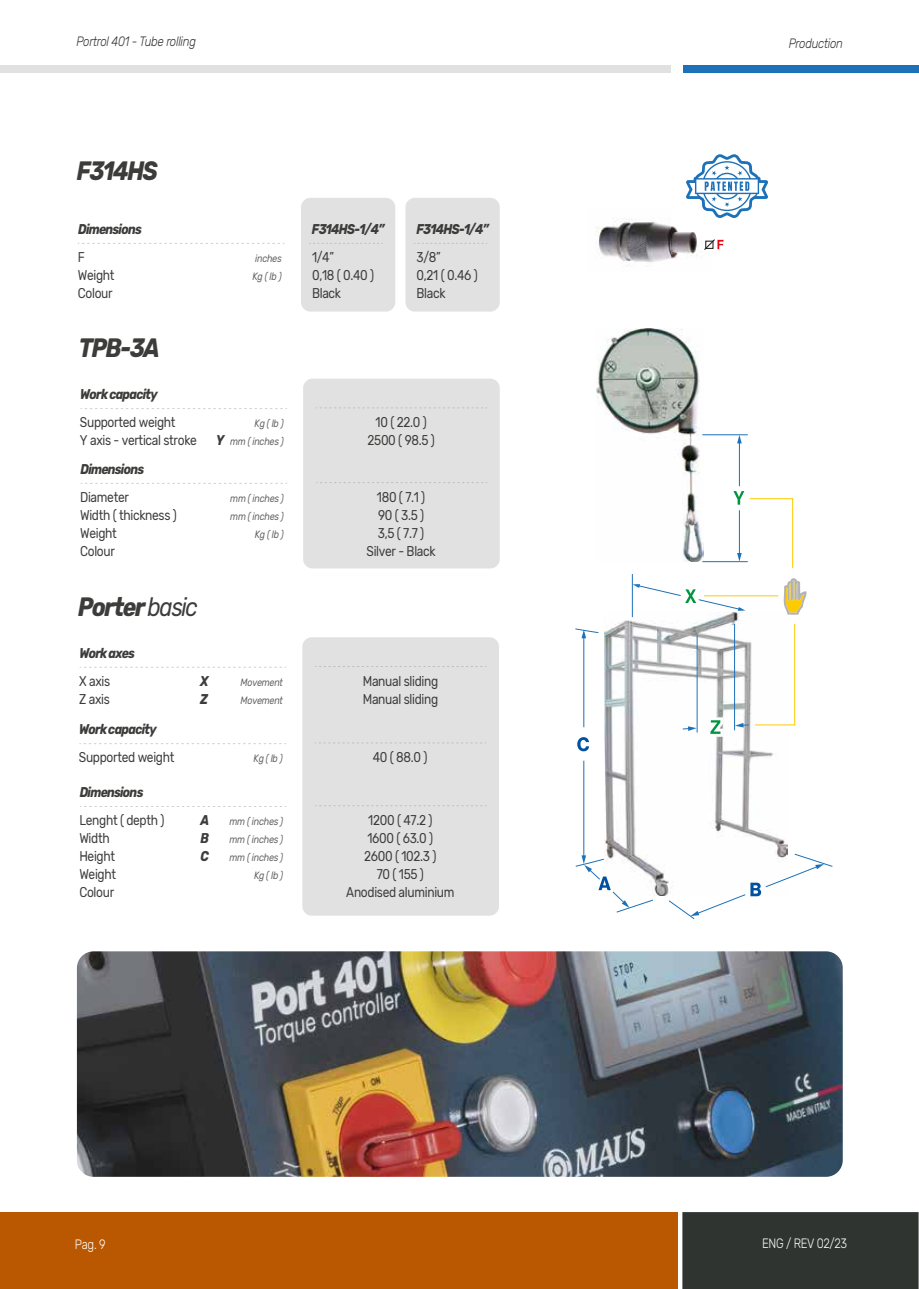
<style>
.page{position:relative;width:919px;height:1289px;background:#fff}
.page>*{position:absolute;margin:0;border:0;box-sizing:border-box;transform-origin:0 0}
.t1{font:italic 700 26.4px "Rubik";letter-spacing:-.06em;color:#3c3c3b;scale:.85 1}
.t2{font:14.1px/18px "Rubik";letter-spacing:-.025em;color:#3c3c3b;scale:.85 1}
.t3{font:italic 700 14.1px/18px "Rubik";letter-spacing:-.06em;color:#3c3c3b;text-align:justify;scale:.85 1}
.t4{font:italic 300 13.5px "Rubik";letter-spacing:-.025em;color:#303431;scale:.85 1}
.t5{font:300 13.5px "Rubik";letter-spacing:-.025em;color:#fff;scale:.85 1}
.t6{font:italic 10.65px/18px "Rubik";letter-spacing:-.025em;color:#646363;text-align:right;scale:.85 1}
.s1{font-weight:400}
</style>
<div class="page">
<div style="left:682px;top:65px;width:236px;height:8px;background:#1d71b8"></div>
<div style="left:0;top:65px;width:671px;height:8px;background:#e1e1e1"></div>
<div style="left:0;top:1211px;width:677px;height:77px;background:#ba5802"></div>
<div style="left:682px;top:1211px;width:236px;height:77px;background:#303431"></div>
<svg style="left:78px;top:243px;width:206px;height:1px"></svg>
<div style="left:301px;top:198px;width:94px;height:113px;background:#e1e1e1;border-radius:9px"></div>
<svg style="left:310px;top:243px;width:73px;height:1px"></svg>
<div style="left:405px;top:198px;width:94px;height:113px;background:#e1e1e1;border-radius:9px"></div>
<svg style="left:414px;top:243px;width:73px;height:1px"></svg>
<svg style="left:81px;top:408px;width:206px;height:1px"></svg>
<div style="left:303px;top:378px;width:196px;height:190px;background:#e1e1e1;border-radius:9px"></div>
<svg style="left:81px;top:483px;width:206px;height:1px"></svg>
<svg style="left:316px;top:407px;width:171px;height:1px"></svg>
<svg style="left:316px;top:482px;width:171px;height:1px"></svg>
<svg style="left:80px;top:666px;width:206px;height:1px"></svg>
<div style="left:302px;top:637px;width:197px;height:278px;background:#e1e1e1;border-radius:9px"></div>
<svg style="left:80px;top:806px;width:206px;height:1px"></svg>
<svg style="left:315px;top:666px;width:171px;height:1px"></svg>
<svg style="left:315px;top:805px;width:171px;height:1px"></svg>
<svg style="left:80px;top:743px;width:206px;height:1px"></svg>
<svg style="left:315px;top:742px;width:171px;height:1px"></svg>
<img style="left:595px;top:219px;width:102px;height:46px">
<img style="left:596px;top:329px;width:107px;height:233px">
<img style="left:604px;top:612px;width:183px;height:283px">
<svg style="left:577px;top:737px;width:12px;height:14px"></svg>
<hr style="left:583px;top:636px;width:1px;height:91px;background:#1d71b8">
<hr style="left:583px;top:760px;width:1px;height:97px;background:#1d71b8">
<svg style="left:668px;top:853px;width:165px;height:66px"></svg>
<svg style="left:575px;top:628px;width:24px;height:10px"></svg>
<svg style="left:575px;top:855px;width:79px;height:58px"></svg>
<svg style="left:633px;top:584px;width:112px;height:26px"></svg>
<hr style="left:632px;top:574px;width:1px;height:43px;background:#1d71b8">
<hr style="left:734px;top:624px;width:1px;height:106px;background:#1d71b8">
<svg style="left:754px;top:623px;width:41px;height:102px"></svg>
<hr style="left:696px;top:635px;width:1px;height:97px;background:#1d71b8">
<hr style="left:702px;top:434px;width:45px;height:1px;background:#1d71b8">
<hr style="left:702px;top:561px;width:45px;height:1px;background:#1d71b8">
<hr style="left:704px;top:595px;width:74px;height:1px;background:#ffca00">
<hr style="left:739px;top:442px;width:1px;height:44px;background:#1d71b8">
<svg style="left:737px;top:435px;width:4px;height:8px"></svg>
<svg style="left:733px;top:491px;width:60px;height:77px"></svg>
<svg style="left:682px;top:726px;width:14px;height:5px"></svg>
<svg style="left:734px;top:723px;width:14px;height:4px"></svg>
<svg style="left:702px;top:714px;width:24px;height:26px"></svg>
<svg style="left:783px;top:578px;width:23px;height:37px"></svg>
<svg style="left:686px;top:154px;width:82px;height:64px"></svg>
<svg style="left:704px;top:239px;width:20px;height:11px"></svg>
<img style="left:77px;top:951px;width:765px;height:225px">
<p class="t4" style="left:76px;top:34px;width:142px">Portrol 401 - Tube rolling</p>
<p class="t4" style="left:788px;top:36px;width:65px">Production</p>
<h1 class="t1" style="left:77px;top:156px;width:97px">F314HS</h1>
<p class="t3" style="left:78px;top:220px;width:76px">Dimensions</p>
<p class="t2" style="left:78px;top:248px;width:45px">F<br>Weight<br>Colour</p>
<h1 class="t1" style="left:79px;top:333px;width:97px">TPB-3A</h1>
<p class="t3" style="left:80px;top:386px;width:93px">Work capacity</p>
<p class="t2" style="left:80px;top:413px;width:139px">Supported weight<br>Y axis - vertical stroke</p>
<p class="t3" style="left:80px;top:460px;width:76px">Dimensions</p>
<p class="t2" style="left:80px;top:488px;width:115px">Diameter<br>Width ( thickness )<br>Weight<br>Colour</p>
<p class="t3" style="left:312px;top:221px;width:87px">F314HS-1/4”</p>
<p class="t3" style="left:416px;top:221px;width:87px">F314HS-1/4”</p>
<p class="t6" style="left:252px;top:249px;width:36px;text-align:left">inches<br>Kg ( lb )</p>
<p class="t2" style="left:416px;top:248px;width:74px">3/8”<br>0,21 ( 0.46 )<br>Black</p>
<p class="t2" style="left:312px;top:248px;width:75px">1/4”<br>0,18 ( 0.40 )<br>Black</p>
<p class="t6" style="left:230px;top:415px;width:65px">Kg ( lb )<br>mm ( inches )</p>
<p class="t3" style="left:216px;top:431px;width:11px">Y</p>
<p class="t2" style="left:367px;top:413px;width:81px;text-align:center">10 ( 22.0 )<br>2500 ( 98.5 )</p>
<p class="t6" style="left:230px;top:489px;width:65px">mm ( inches ) mm ( inches )<br>Kg ( lb )</p>
<p class="t2" style="left:366px;top:488px;width:83px;text-align:center">180 ( 7.1 )<br>90 ( 3.5 )<br>3,5 ( 7.7 )<br>Silver - Black</p>
<h1 class="t1" style="left:78px;top:591px;width:142px">Porter <span class="s1">basic</span></h1>
<p class="t3" style="left:80px;top:644px;width:67px">Work axes</p>
<p class="t2" style="left:79px;top:672px;width:38px">X axis<br>Z axis</p>
<p class="t3" style="left:79px;top:721px;width:93px">Work capacity</p>
<p class="t2" style="left:79px;top:748px;width:114px">Supported weight</p>
<p class="t3" style="left:80px;top:783px;width:76px">Dimensions</p>
<p class="t2" style="left:79px;top:811px;width:102px">Lenght ( depth )<br>Width<br>Height<br>Weight<br>Colour</p>
<p class="t3" style="left:200px;top:672px;width:11px">X<br>Z</p>
<p class="t3" style="left:200px;top:811px;width:12px">A B C</p>
<p class="t6" style="left:240px;top:673px;width:52px;text-align:left">Movement<br>Movement</p>
<p class="t2" style="left:363px;top:672px;width:90px">Manual sliding<br>Manual sliding</p>
<p class="t6" style="left:253px;top:749px;width:36px">Kg ( lb )</p>
<p class="t2" style="left:373px;top:748px;width:66px">40 ( 88.0 )</p>
<p class="t6" style="left:229px;top:812px;width:65px">mm ( inches ) mm ( inches ) mm ( inches )<br>Kg ( lb )</p>
<p class="t2" style="left:346px;top:811px;width:129px;text-align:center">1200 ( 47.2 )<br>1600 ( 63.0 )<br>2600 ( 102.3 )<br>70 ( 155 )<br>Anodised aluminium</p>
<p class="t5" style="left:75px;top:1236px;width:38px">Pag. 9</p>
<p class="t5" style="left:762px;top:1235px;width:102px">ENG / REV 02/23</p>
</div>
